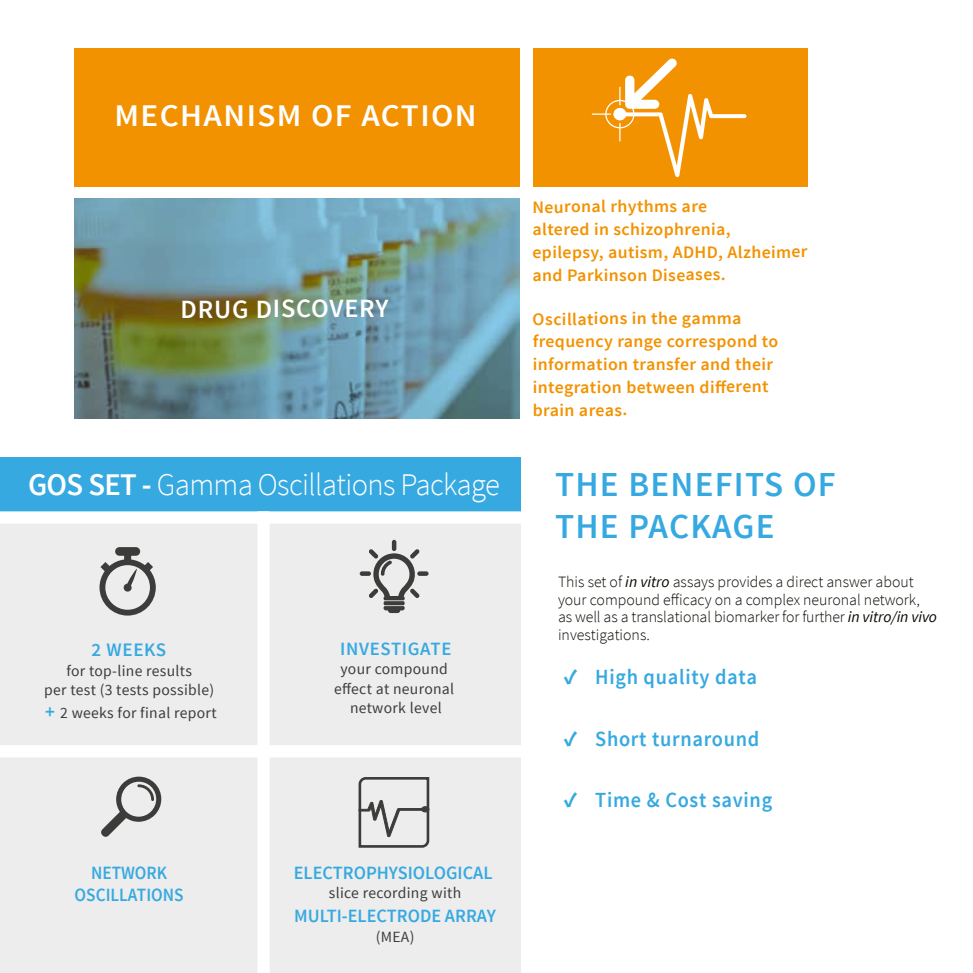
<style>
.page{position:relative;width:973px;height:973px;background:#fff}
.page>*{position:absolute;margin:0;border:0;box-sizing:border-box;transform-origin:0 0}
.t1{font:600 35px/42px "Source Sans Pro";letter-spacing:.035em;color:#36a9e1}
.t2{font:300 31.5px "Source Sans Pro";letter-spacing:-.02em;color:#fff}
.t3{font:600 31.5px "Source Sans Pro";letter-spacing:.045em;color:#fff;scale:1.05 1}
.t4{font:600 26.25px "Source Sans Pro";letter-spacing:.025em;color:#fff}
.t5{font:600 21.53px "Source Sans Pro";letter-spacing:.035em;color:#36a9e1;scale:.94 1}
.t6{font:600 19.07px "Source Sans Pro";letter-spacing:.035em;color:#36a9e1}
.t7{font:600 18.72px "Source Sans Pro";color:#36a9e1}
.t8{font:600 18.72px/22.4px "Source Sans Pro";color:#36a9e1;text-align:center;scale:.92 1}
.t9{font:600 18.72px "Source Sans Pro";letter-spacing:.035em;color:#36a9e1}
.t10{font:600 17.5px/22.8px "Source Sans Pro";letter-spacing:.015em;color:#f39200}
.t11{font:300 15.75px/17.5px "Source Sans Pro";color:#0c0802}
.t12{font:15.58px/19.2px "Source Sans Pro";letter-spacing:.02em;color:#3c3c3b;text-align:center}
.s1{font-weight:600}
.s2{font-weight:600;font-size:19.07px;color:#36a9e1}
.s3{font-weight:400;font-style:italic}
.s4{font-weight:900}
</style>
<div class="page">
<div style="left:0;top:510px;width:520px;height:462px;background:#ededed"></div>
<div style="left:74px;top:48px;width:445px;height:138px;background:#f39200"></div>
<div style="left:533px;top:48px;width:274px;height:138px;background:#f39200"></div>
<div style="left:0;top:457px;width:520px;height:54px;background:#36a9e1"></div>
<svg style="left:359px;top:571px;width:12px;height:4px"></svg>
<svg style="left:417px;top:571px;width:11px;height:4px"></svg>
<hr style="left:392px;top:539px;width:4px;height:12px;background:#3c3c3b;border-radius:2px">
<svg style="left:368px;top:549px;width:51px;height:64px"></svg>
<svg style="left:99px;top:547px;width:57px;height:68px"></svg>
<svg style="left:101px;top:776px;width:60px;height:60px"></svg>
<div style="left:257px;top:511px;width:13px;height:461px;background:#fff"></div>
<div style="left:0;top:745px;width:521px;height:12px;background:#fff"></div>
<div style="left:0;top:511px;width:521px;height:12px;background:#fff"></div>
<svg style="left:74px;top:198px;width:445px;height:220px;background:#6e9496"></svg>
<svg style="left:358px;top:777px;width:72px;height:71px"></svg>
<svg style="left:592px;top:59px;width:154px;height:118px"></svg>
<h2 class="t3" style="left:114px;top:96px;width:346px">MECHANISM OF ACTION</h2>
<h3 class="t4" style="left:180px;top:292px;width:209px">DRUG DISCOVERY</h3>
<h2 class="t2" style="left:28px;top:466px;width:473px"><span class="s1">GOS SET -</span> Gamma Oscillations Package</h2>
<p class="t6" style="left:91px;top:638px;width:76px">2 WEEKS</p>
<p class="t12" style="left:44px;top:661px;width:171px">for top-line results<br>per test (3 tests possible)</p>
<p class="t12" style="left:45px;top:703px;width:173px"><span class="s2">+</span> 2 weeks for final report</p>
<p class="t8" style="left:75px;top:861px;width:120px">NETWORK<br>OSCILLATIONS</p>
<p class="t9" style="left:340px;top:637px;width:113px">INVESTIGATE</p>
<p class="t12" style="left:334px;top:659px;width:122px">your compound effect at neuronal network level</p>
<p class="t7" style="left:294px;top:860px;width:200px">ELECTROPHYSIOLOGICAL</p>
<p class="t12" style="left:329px;top:883px;width:134px">slice recording with</p>
<p class="t7" style="left:294px;top:904px;width:203px">MULTI-ELECTRODE ARRAY</p>
<p class="t12" style="left:375px;top:927px;width:40px">(MEA)</p>
<p class="t10" style="left:532px;top:195px;width:277px">Neuronal rhythms are<br>altered in schizophrenia,<br>epilepsy, autism, ADHD, Alzheimer and Parkinson Diseases.</p>
<p class="t10" style="left:532px;top:307px;width:247px">Oscillations in the gamma frequency range correspond to information transfer and their integration between different brain areas.</p>
<h1 class="t1" style="left:555px;top:464px;width:282px">THE BENEFITS OF<br>THE PACKAGE</h1>
<p class="t11" style="left:558px;top:573px;width:380px">This set of <span class="s3">in vitro</span> assays provides a direct answer about your compound efficacy on a complex neuronal network, as well as a translational biomarker for further <span class="s3">in vitro/in vivo </span>investigations.</p>
<p class="t5" style="left:563px;top:663px;width:207px"><span class="s4">✓</span> High quality data</p>
<p class="t5" style="left:563px;top:724px;width:209px"><span class="s4">✓</span> Short turnaround</p>
<p class="t5" style="left:563px;top:786px;width:223px"><span class="s4">✓</span> Time &amp; Cost saving</p>
</div>
